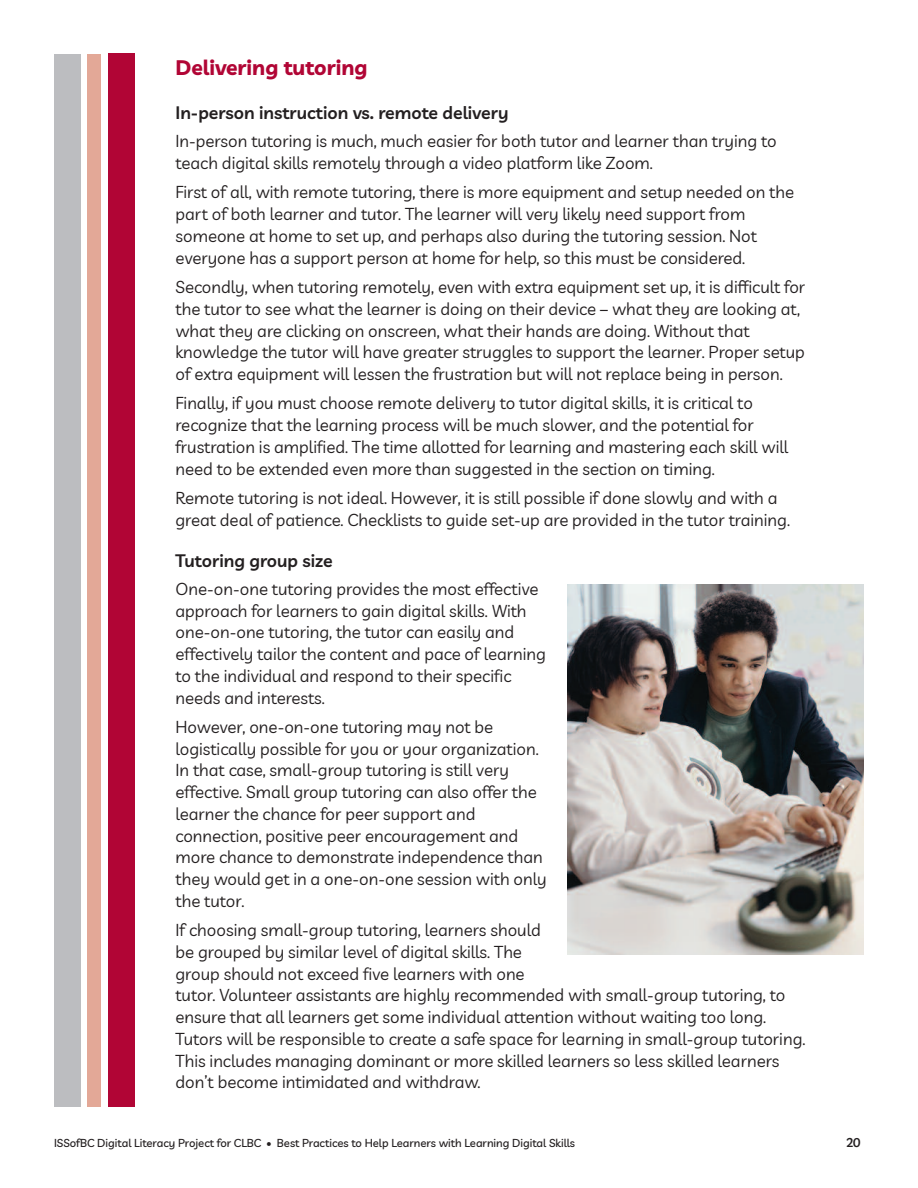
<style>
.page{position:relative;width:918px;height:1188px;background:#fff}
.page>*{position:absolute;margin:0;border:0;box-sizing:border-box;transform-origin:0 0}
.t1{font:700 21px "Livvic";color:#b10535}
.t2{font:600 17.7px "Livvic";color:#231f20}
.t3{font:16.8px/21.8px "Livvic";color:#231f20}
.t4{font:600 12.75px "Livvic";color:#231f20}
.t5{font:500 11.25px "Livvic";color:#231f20}
</style>
<div class="page">
<div style="left:108px;top:54px;width:27px;height:1053px;background:#b10535"></div>
<div style="left:88px;top:54px;width:13px;height:1053px;background:#e3a897"></div>
<div style="left:54px;top:54px;width:27px;height:1053px;background:#bcbdc0"></div>
<img style="left:567px;top:584px;width:297px;height:370px">
<p class="t1" style="left:176px;top:54px;width:194px">Delivering tutoring</p>
<p class="t2" style="left:176px;top:101px;width:335px">In-person instruction vs. remote delivery</p>
<p class="t3" style="left:176px;top:130px;width:603px">In-person tutoring is much, much easier for both tutor and learner than trying to teach digital skills remotely through a video platform like Zoom.</p>
<p class="t3" style="left:176px;top:181px;width:620px">First of all, with remote tutoring, there is more equipment and setup needed on the part of both learner and tutor. The learner will very likely need support from someone at home to set up, and perhaps also during the tutoring session. Not everyone has a support person at home for help, so this must be considered.</p>
<p class="t3" style="left:176px;top:276px;width:631px">Secondly, when tutoring remotely, even with extra equipment set up, it is difficult for the tutor to see what the learner is doing on their device – what they are looking at, what they are clicking on onscreen, what their hands are doing. Without that knowledge the tutor will have greater struggles to support the learner. Proper setup of extra equipment will lessen the frustration but will not replace being in person.</p>
<p class="t3" style="left:176px;top:392px;width:614px">Finally, if you must choose remote delivery to tutor digital skills, it is critical to recognize that the learning process will be much slower, and the potential for frustration is amplified. The time allotted for learning and mastering each skill will need to be extended even more than suggested in the section on timing.</p>
<p class="t3" style="left:176px;top:487px;width:616px">Remote tutoring is not ideal. However, it is still possible if done slowly and with a great deal of patience. Checklists to guide set-up are provided in the tutor training.</p>
<p class="t2" style="left:176px;top:549px;width:159px">Tutoring group size</p>
<p class="t3" style="left:176px;top:578px;width:372px">One-on-one tutoring provides the most effective approach for learners to gain digital skills. With one-on-one tutoring, the tutor can easily and effectively tailor the content and pace of learning to the individual and respond to their specific needs and interests.</p>
<p class="t3" style="left:176px;top:716px;width:373px">However, one-on-one tutoring may not be logistically possible for you or your organization.<br>In that case, small-group tutoring is still very effective. Small group tutoring can also offer the learner the chance for peer support and connection, positive peer encouragement and more chance to demonstrate independence than they would get in a one-on-one session with only the tutor.</p>
<p class="t3" style="left:176px;top:919px;width:631px">If choosing small-group tutoring, learners should<br>be grouped by similar level of digital skills. The<br>group should not exceed five learners with one<br>tutor. Volunteer assistants are highly recommended with small-group tutoring, to ensure that all learners get some individual attention without waiting too long.<br>Tutors will be responsible to create a safe space for learning in small-group tutoring.<br>This includes managing dominant or more skilled learners so less skilled learners don’t become intimidated and withdraw.</p>
<p class="t5" style="left:54px;top:1136px;width:523px">ISSofBC Digital Literacy Project for CLBC • Best Practices to Help Learners with Learning Digital Skills</p>
<p class="t4" style="left:846px;top:1134px;width:16px">,*</p>
</div>
